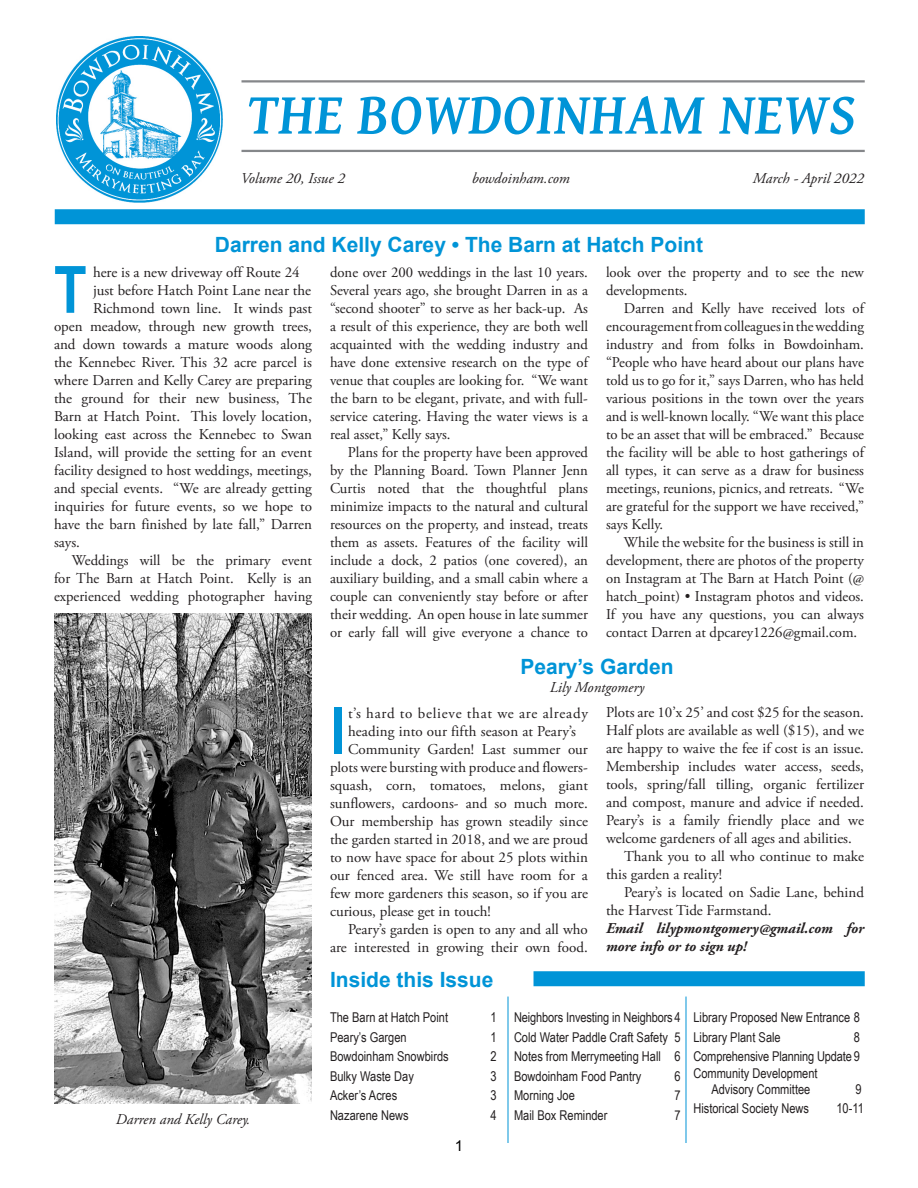
<style>
.page{position:relative;width:918px;height:1188px;background:#fff}
.page>*{position:absolute;margin:0;border:0;box-sizing:border-box;transform-origin:0 0}
.Bowdoinham_Text{font:700 65.25px "Arial Narrow";color:#0094d7}
.Bowdoinham_Headline{font:700 21px "Arial";color:#0094d7}
.Bowdoinham_Text-2{font:15px/18px "Adobe Garamond Pro";color:#231f20;text-align:justify}
.Bowdoinham_Cutline{font:italic 15px "Adobe Garamond Pro";color:#231f20}
.Bowdoinham_Text-3{font:italic 700 15px/18px "Adobe Garamond Pro";color:#231f20}
.Bowdoinham_Text-4{font:15px "Adobe Garamond Pro";letter-spacing:.05em;color:#231f20}
.t1{font:15px "Arial";color:#000}
.Bowdoinham_Headline-2{font:13.5px "Arial Narrow";color:#231f20}
.Bowdoinham_Text-5{font:13.5px "Arial Narrow";color:#231f20}
</style>
<div class="page">
<div style="left:55px;top:209px;width:810px;height:15px;background:#0094d7"></div>
<div style="left:534px;top:971px;width:331px;height:15px;background:#0094d7"></div>
<svg style="left:249px;top:97px;width:93px;height:37px"></svg>
<svg style="left:357px;top:96px;width:348px;height:38px"></svg>
<svg style="left:719px;top:97px;width:135px;height:37px"></svg>
<hr style="left:242px;top:150px;width:623px;height:2px;background:#85878a">
<hr style="left:242px;top:80px;width:623px;height:2px;background:#85878a">
<img style="left:56px;top:36px;width:167px;height:167px">
<hr style="left:508px;top:997px;width:1px;height:146px;background:#0094d7">
<hr style="left:686px;top:997px;width:1px;height:146px;background:#0094d7">
<img style="left:54px;top:614px;width:258px;height:489px">
<p class="Bowdoinham_Cutline" style="left:241px;top:169px;width:106px">Volume 20, Issue 2</p>
<p class="Bowdoinham_Cutline" style="left:472px;top:169px;width:100px">bowdoinham.com</p>
<p class="Bowdoinham_Cutline" style="left:753px;top:169px;width:113px">March - April 2022</p>
<p class="Bowdoinham_Headline" style="left:215px;top:231px;width:490px">Darren and Kelly Carey • The Barn at Hatch Point</p>
<p class="Bowdoinham_Text" style="left:54px;top:240px;width:34px">T</p>
<p class="Bowdoinham_Text-2" style="left:93px;top:264px;width:208px">here is a new driveway off Route 24</p>
<p class="Bowdoinham_Text-2" style="left:93px;top:282px;width:220px">just before Hatch Point Lane near the</p>
<p class="Bowdoinham_Text-2" style="left:93px;top:300px;width:221px">Richmond town line. It winds past</p>
<p class="Bowdoinham_Text-2" style="left:54px;top:318px;width:259px">open meadow, through new growth trees,</p>
<p class="Bowdoinham_Text-2" style="left:54px;top:336px;width:259px">and down towards a mature woods along</p>
<p class="Bowdoinham_Text-2" style="left:54px;top:354px;width:259px">the Kennebec River. This 32 acre parcel is</p>
<p class="Bowdoinham_Text-2" style="left:54px;top:372px;width:260px">where Darren and Kelly Carey are preparing</p>
<p class="Bowdoinham_Text-2" style="left:54px;top:390px;width:259px">the ground for their new business, The</p>
<p class="Bowdoinham_Text-2" style="left:54px;top:408px;width:259px">Barn at Hatch Point. This lovely location,</p>
<p class="Bowdoinham_Text-2" style="left:54px;top:426px;width:259px">looking east across the Kennebec to Swan</p>
<p class="Bowdoinham_Text-2" style="left:54px;top:444px;width:260px">Island, will provide the setting for an event</p>
<p class="Bowdoinham_Text-2" style="left:54px;top:462px;width:260px">facility designed to host weddings, meetings,</p>
<p class="Bowdoinham_Text-2" style="left:54px;top:480px;width:260px">and special events. “We are already getting</p>
<p class="Bowdoinham_Text-2" style="left:54px;top:498px;width:260px">inquiries for future events, so we hope to</p>
<p class="Bowdoinham_Text-2" style="left:54px;top:516px;width:260px">have the barn finished by late fall,” Darren</p>
<p class="Bowdoinham_Text-2" style="left:54px;top:534px;width:28px">says.</p>
<p class="Bowdoinham_Text-2" style="left:54px;top:552px;width:259px;text-indent:18px">Weddings will be the primary event for The Barn at Hatch Point. Kelly is an experienced wedding photographer having</p>
<p class="Bowdoinham_Cutline" style="left:116px;top:1110px;width:136px">Darren and Kelly Carey.</p>
<p class="Bowdoinham_Text-2" style="left:330px;top:264px;width:260px">done over 200 weddings in the last 10 years.<br>Several years ago, she brought Darren in as a “second shooter” to serve as her back-up. As a result of this experience, they are both well acquainted with the wedding industry and have done extensive research on the type of venue that couples are looking for. “We want the barn to be elegant, private, and with full&shy;service catering. Having the water views is a real asset,” Kelly says.</p>
<p class="Bowdoinham_Text-2" style="left:330px;top:444px;width:260px;text-indent:18px">Plans for the property have been approved by the Planning Board. Town Planner Jenn Curtis noted that the thoughtful plans minimize impacts to the natural and cultural resources on the property, and instead, treats them as assets. Features of the facility will include a dock, 2 patios (one covered), an auxiliary building, and a small cabin where a couple can conveniently stay before or after their wedding. An open house in late summer or early fall will give everyone a chance to</p>
<p class="Bowdoinham_Text-2" style="left:606px;top:264px;width:260px">look over the property and to see the new developments.</p>
<p class="Bowdoinham_Text-2" style="left:606px;top:300px;width:260px;text-indent:18px">Darren and Kelly have received lots of encouragement from colleagues in the wedding industry and from folks in Bowdoinham. “People who have heard about our plans have told us to go for it,” says Darren, who has held various positions in the town over the years and is well-known locally. “We want this place to be an asset that will be embraced.” Because the facility will be able to host gatherings of all types, it can serve as a draw for business meetings, reunions, picnics, and retreats. “We are grateful for the support we have received,” says Kelly.</p>
<p class="Bowdoinham_Text-2" style="left:606px;top:534px;width:260px;text-indent:18px">While the website for the business is still in development, there are photos of the property on Instagram at The Barn at Hatch Point (@ hatch_point) • Instagram photos and videos.<br>If you have any questions, you can always contact Darren at dpcarey1226@gmail.com.</p>
<p class="Bowdoinham_Headline" style="left:520px;top:652px;width:155px">Peary’s Garden</p>
<p class="Bowdoinham_Cutline" style="left:550px;top:678px;width:96px">Lily Montgomery</p>
<p class="Bowdoinham_Text" style="left:330px;top:682px;width:16px">I</p>
<p class="Bowdoinham_Text-4" style="left:348px;top:704px;width:241px">t’s hard to believe that we are already</p>
<p class="Bowdoinham_Text-2" style="left:348px;top:723px;width:230px">heading into our fifth season at Peary’s</p>
<p class="Bowdoinham_Text-2" style="left:348px;top:741px;width:241px">Community Garden! Last summer our</p>
<p class="Bowdoinham_Text-2" style="left:330px;top:759px;width:259px">plots were bursting with produce and flowers-</p>
<p class="Bowdoinham_Text-2" style="left:330px;top:777px;width:259px">squash, corn, tomatoes, melons, giant</p>
<p class="Bowdoinham_Text-2" style="left:330px;top:795px;width:259px">sunflowers, cardoons- and so much more.</p>
<p class="Bowdoinham_Text-2" style="left:330px;top:813px;width:259px">Our membership has grown steadily since</p>
<p class="Bowdoinham_Text-2" style="left:330px;top:831px;width:259px">the garden started in 2018, and we are proud</p>
<p class="Bowdoinham_Text-2" style="left:330px;top:849px;width:260px">to now have space for about 25 plots within</p>
<p class="Bowdoinham_Text-2" style="left:330px;top:867px;width:259px">our fenced area. We still have room for a</p>
<p class="Bowdoinham_Text-2" style="left:330px;top:885px;width:260px">few more gardeners this season, so if you are</p>
<p class="Bowdoinham_Text-2" style="left:330px;top:903px;width:162px">curious, please get in touch!</p>
<p class="Bowdoinham_Text-2" style="left:330px;top:921px;width:259px;text-align:right">Peary’s garden is open to any and all who are interested in growing their own food.</p>
<p class="Bowdoinham_Text-2" style="left:606px;top:704px;width:260px">Plots are 10’x 25’ and cost $25 for the season.<br>Half plots are available as well ($15), and we are happy to waive the fee if cost is an issue.<br>Membership includes water access, seeds, tools, spring/fall tilling, organic fertilizer and compost, manure and advice if needed.<br>Peary’s is a family friendly place and we welcome gardeners of all ages and abilities.</p>
<p class="Bowdoinham_Text-2" style="left:606px;top:848px;width:259px;text-indent:18px">Thank you to all who continue to make this garden a reality!</p>
<p class="Bowdoinham_Text-2" style="left:606px;top:884px;width:260px;text-indent:18px">Peary’s is located on Sadie Lane, behind the Harvest Tide Farmstand.</p>
<p class="Bowdoinham_Text-3" style="left:606px;top:920px;width:260px">Email lilypmontgomery@gmail.com for more info or to sign up!</p>
<p class="Bowdoinham_Headline" style="left:330px;top:965px;width:165px">Inside this Issue</p>
<p class="Bowdoinham_Headline-2" style="left:330px;top:1008px;width:120px">The Barn at Hatch Point</p>
<p class="Bowdoinham_Headline-2" style="left:491px;top:1008px;width:8px">1</p>
<p class="Bowdoinham_Headline-2" style="left:330px;top:1027px;width:78px">Peary’s Gargen</p>
<p class="Bowdoinham_Headline-2" style="left:491px;top:1027px;width:8px">1</p>
<p class="Bowdoinham_Headline-2" style="left:330px;top:1047px;width:120px">Bowdoinham Snowbirds</p>
<p class="Bowdoinham_Headline-2" style="left:491px;top:1047px;width:8px">2</p>
<p class="Bowdoinham_Headline-2" style="left:330px;top:1066px;width:85px">Bulky Waste Day</p>
<p class="Bowdoinham_Headline-2" style="left:491px;top:1066px;width:8px">3</p>
<p class="Bowdoinham_Headline-2" style="left:330px;top:1086px;width:69px">Acker’s Acres</p>
<p class="Bowdoinham_Headline-2" style="left:491px;top:1086px;width:8px">3</p>
<p class="Bowdoinham_Headline-2" style="left:330px;top:1105px;width:80px">Nazarene News</p>
<p class="Bowdoinham_Headline-2" style="left:491px;top:1105px;width:8px">4</p>
<p class="t1" style="left:455px;top:1136px;width:10px">1</p>
<p class="Bowdoinham_Headline-2" style="left:514px;top:1008px;width:168px">Neighbors Investing in Neighbors 4</p>
<p class="Bowdoinham_Headline-2" style="left:514px;top:1027px;width:168px">Cold Water Paddle Craft Safety 5</p>
<p class="Bowdoinham_Headline-2" style="left:514px;top:1047px;width:168px">Notes from Merrymeeting Hall 6</p>
<p class="Bowdoinham_Headline-2" style="left:514px;top:1066px;width:129px">Bowdoinham Food Pantry</p>
<p class="Bowdoinham_Headline-2" style="left:675px;top:1066px;width:8px">6</p>
<p class="Bowdoinham_Headline-2" style="left:514px;top:1086px;width:62px">Morning Joe</p>
<p class="Bowdoinham_Headline-2" style="left:675px;top:1086px;width:8px">7</p>
<p class="Bowdoinham_Headline-2" style="left:514px;top:1105px;width:95px">Mail Box Reminder</p>
<p class="Bowdoinham_Headline-2" style="left:675px;top:1105px;width:8px">7</p>
<p class="Bowdoinham_Headline-2" style="left:693px;top:1008px;width:168px">Library Proposed New Entrance 8</p>
<p class="Bowdoinham_Headline-2" style="left:693px;top:1027px;width:89px">Library Plant Sale</p>
<p class="Bowdoinham_Headline-2" style="left:854px;top:1027px;width:8px">8</p>
<p class="Bowdoinham_Headline-2" style="left:693px;top:1047px;width:168px">Comprehensive Planning Update 9</p>
<p class="Bowdoinham_Text-5" style="left:693px;top:1063px;width:126px">Community Development</p>
<p class="Bowdoinham_Text-5" style="left:711px;top:1079px;width:101px">Advisory Committee</p>
<p class="Bowdoinham_Text-5" style="left:855px;top:1079px;width:8px">9</p>
<p class="Bowdoinham_Headline-2" style="left:693px;top:1099px;width:117px">Historical Society News</p>
<p class="Bowdoinham_Headline-2" style="left:836px;top:1099px;width:29px">10-11</p>
</div>
